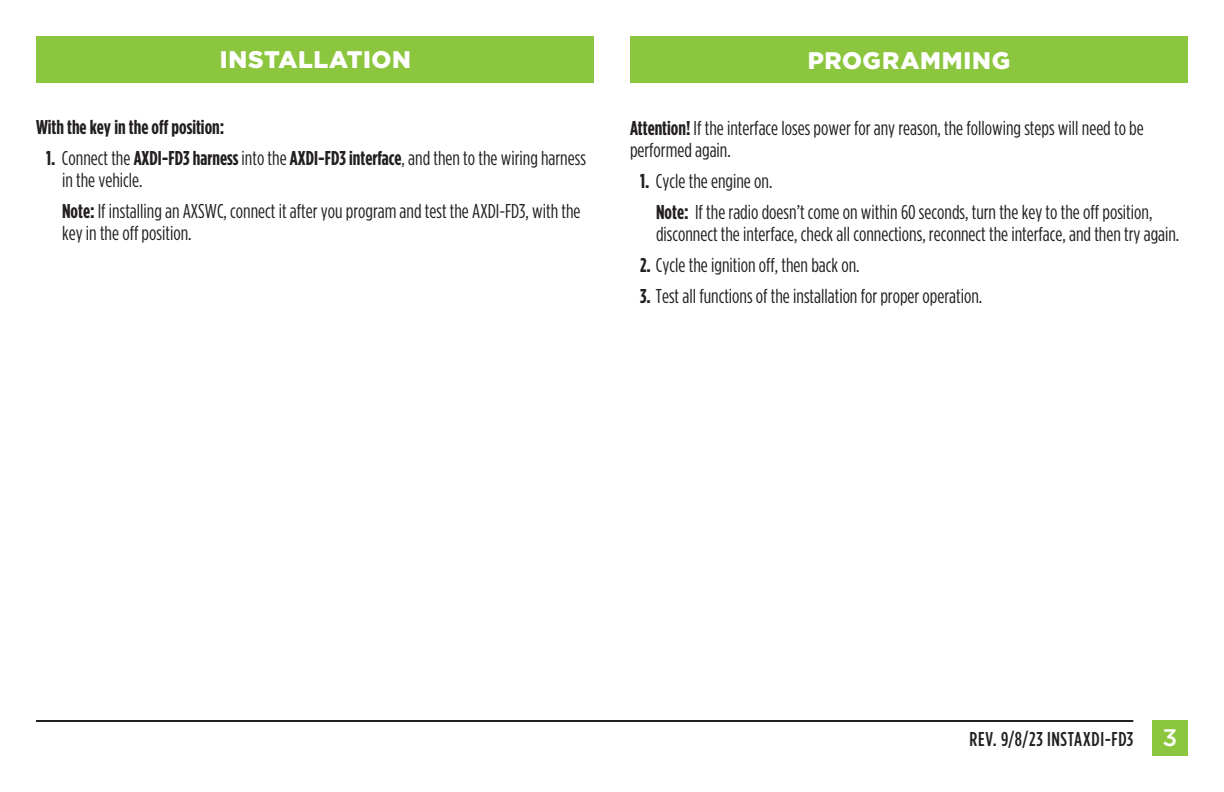
<style>
.page{position:relative;width:1224px;height:792px;background:#fff}
.page>*{position:absolute;margin:0;border:0;box-sizing:border-box;transform-origin:0 0}
.t1{font:900 24px "Gotham";letter-spacing:.025em;color:#fff}
.t2{font:20px/22px "Gotham Condensed";color:#231f20}
.t3{font:700 20px "Gotham Condensed";color:#231f20}
.t4{font:500 20px "Gotham Condensed";letter-spacing:.035em;color:#231f20}
.s1{font-weight:700}
.s2{font-family:"Gotham";font-size:24px;color:#fff}
</style>
<div class="page">
<div style="left:36px;top:36px;width:1152px;height:46px;background:#8bc63e"></div>
<div style="left:1152px;top:720px;width:36px;height:36px;background:#8bc63e"></div>
<hr style="left:36px;top:720px;width:1097px;height:2px;background:#231f20">
<div style="left:595px;top:35px;width:35px;height:48px;background:#fff"></div>
<p class="t1" style="left:220px;top:46px;width:193px">INSTALLATION</p>
<p class="t1" style="left:808px;top:47px;width:204px">PROGRAMMING</p>
<p class="t3" style="left:36px;top:116px;width:190px">With the key in the off position:</p>
<p class="t2" style="left:62px;top:146px;width:525px;text-indent:-16px"><span class="s1">1.</span> Connect the <span class="s1">AXDI-FD3 harness</span> into the <span class="s1">AXDI-FD3 interface</span>, and then to the wiring harness in the vehicle.</p>
<p class="t2" style="left:62px;top:199px;width:520px"><span class="s1">Note:</span> If installing an AXSWC, connect it after you program and test the AXDI-FD3, with the key in the off position.</p>
<p class="t2" style="left:630px;top:117px;width:515px"><span class="s1">Attention!</span> If the interface loses power for any reason, the following steps will need to be performed again.</p>
<p class="t2" style="left:656px;top:165px;width:498px;line-height:31px;text-indent:-16px"><span class="s1">1.</span> Cycle the engine on.<br><span class="s1">Note:</span> If the radio doesn’t come on within 60 seconds, turn the key to the off position,</p>
<p class="t2" style="left:656px;top:223px;width:525px">disconnect the interface, check all connections, reconnect the interface, and then try again.</p>
<p class="t2" style="left:640px;top:254px;width:221px"><span class="s1">2.</span> Cycle the ignition off, then back on.</p>
<p class="t2" style="left:640px;top:285px;width:344px"><span class="s1">3.</span> Test all functions of the installation for proper operation.</p>
<p class="t4" style="left:970px;top:728px;width:209px">REV. 9/8/23 INSTAXDI-FD3 <span class="s2">3</span></p>
</div>
